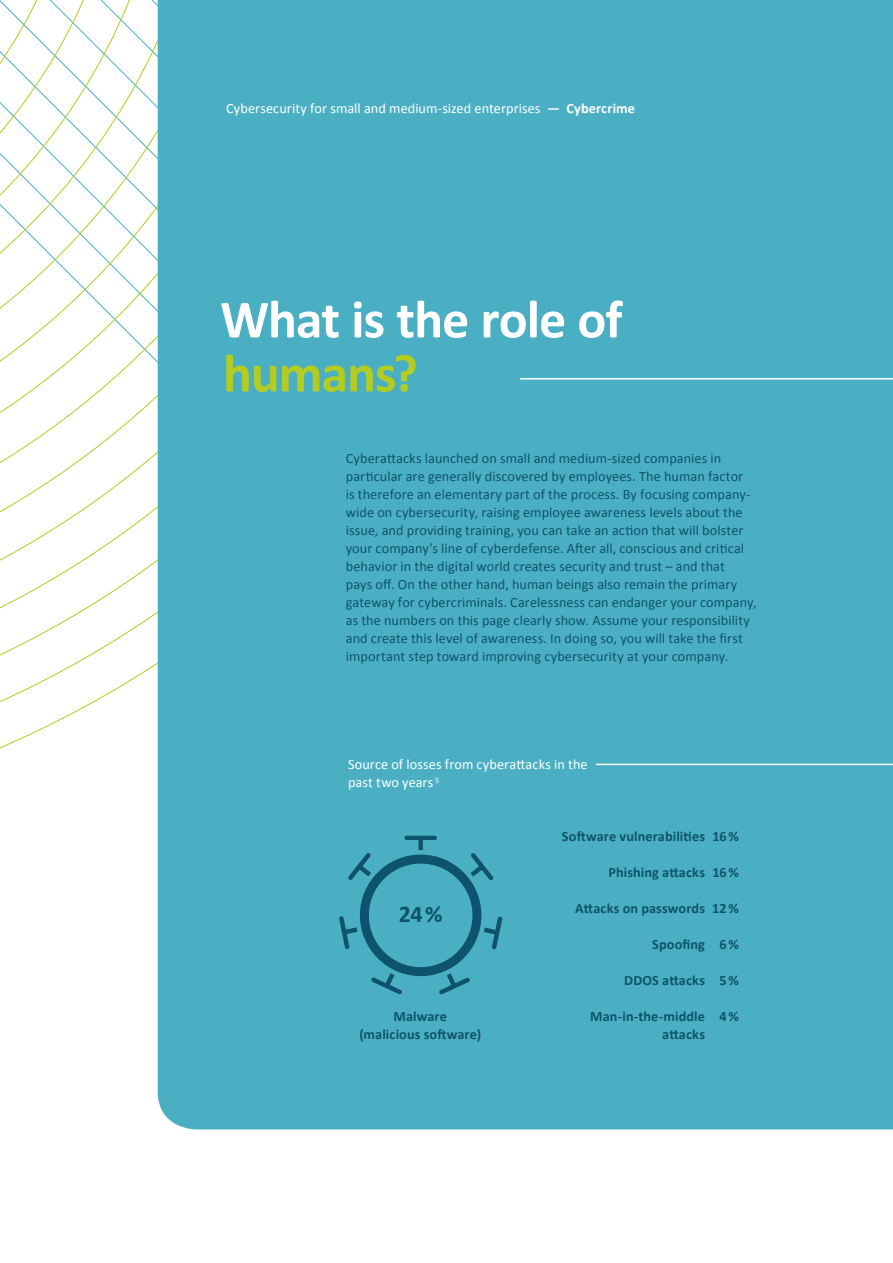
<style>
.page{position:relative;width:893px;height:1263px;background:#fff}
.page>*{position:absolute;margin:0;border:0;box-sizing:border-box;transform-origin:0 0}
.t1{font:700 54px "Calibri";letter-spacing:-.02em;color:#fff}
.t2{font:700 54px "Calibri";letter-spacing:-.02em;color:#b3cc22}
.t3{font:700 24px "Calibri";color:#0d536e}
.t4{font:14.25px/18px "Calibri";letter-spacing:.005em;color:#0d536e}
.t5{font:700 14.25px/18px "Calibri";letter-spacing:.01em;color:#0d536e;text-align:right}
.t6{font:14.25px/18px "Calibri";letter-spacing:.005em;color:#fff}
.s1{font-weight:700}
</style>
<div class="page">
<svg style="left:0;top:0;width:158px;height:783px"></svg>
<div style="left:158px;top:0;width:735px;height:1129px;background:#4bafc4"></div>
<hr style="left:520px;top:378px;width:373px;height:2px;background:#fff">
<hr style="left:597px;top:764px;width:296px;height:1px;background:#fff">
<svg style="left:339px;top:836px;width:163px;height:158px;background:#409eb4"></svg>
<p class="t6" style="left:226px;top:99px;width:410px">Cybersecurity for small and medium-sized enterprises <span class="s1">— Cybercrime</span></p>
<h1 class="t1" style="left:220px;top:285px;width:404px">What is the role of</h1>
<h1 class="t2" style="left:223px;top:339px;width:196px">humans?</h1>
<p class="t4" style="left:346px;top:450px;width:412px">Cyberattacks launched on small and medium-sized companies in particular are generally discovered by employees. The human factor<br>is therefore an elementary part of the process. By focusing company&shy;wide on cybersecurity, raising employee awareness levels about the issue, and providing training, you can take an action that will bolster your company’s line of cyberdefense. After all, conscious and critical behavior in the digital world creates security and trust – and that<br>pays off. On the other hand, human beings also remain the primary gateway for cybercriminals. Carelessness can endanger your company, as the numbers on this page clearly show. Assume your responsibility and create this level of awareness. In doing so, you will take the first important step toward improving cybersecurity at your company.</p>
<p class="t6" style="left:348px;top:756px;width:241px">Source of losses from cyberattacks in the past two years <sup>5</sup></p>
<h2 class="t3" style="left:399px;top:898px;width:45px">24 %</h2>
<p class="t5" style="left:359px;top:1008px;width:123px;text-align:center">Malware<br>(malicious software)</p>
<p class="t5" style="left:562px;top:828px;width:145px">Software vulnerabilities</p>
<p class="t5" style="left:608px;top:864px;width:98px">Phishing attacks</p>
<p class="t5" style="left:575px;top:900px;width:131px">Attacks on passwords</p>
<p class="t5" style="left:652px;top:936px;width:54px">Spoofing</p>
<p class="t5" style="left:624px;top:972px;width:82px">DDOS attacks</p>
<p class="t5" style="left:590px;top:1008px;width:116px">Man-in-the-middle attacks</p>
<p class="t5" style="left:712px;top:828px;width:28px">16 %</p>
<p class="t5" style="left:712px;top:864px;width:28px">16 %</p>
<p class="t5" style="left:712px;top:900px;width:28px">12 %</p>
<p class="t5" style="left:720px;top:936px;width:21px">6 %</p>
<p class="t5" style="left:720px;top:972px;width:21px">5 %</p>
<p class="t5" style="left:720px;top:1008px;width:21px">4 %</p>
</div>
